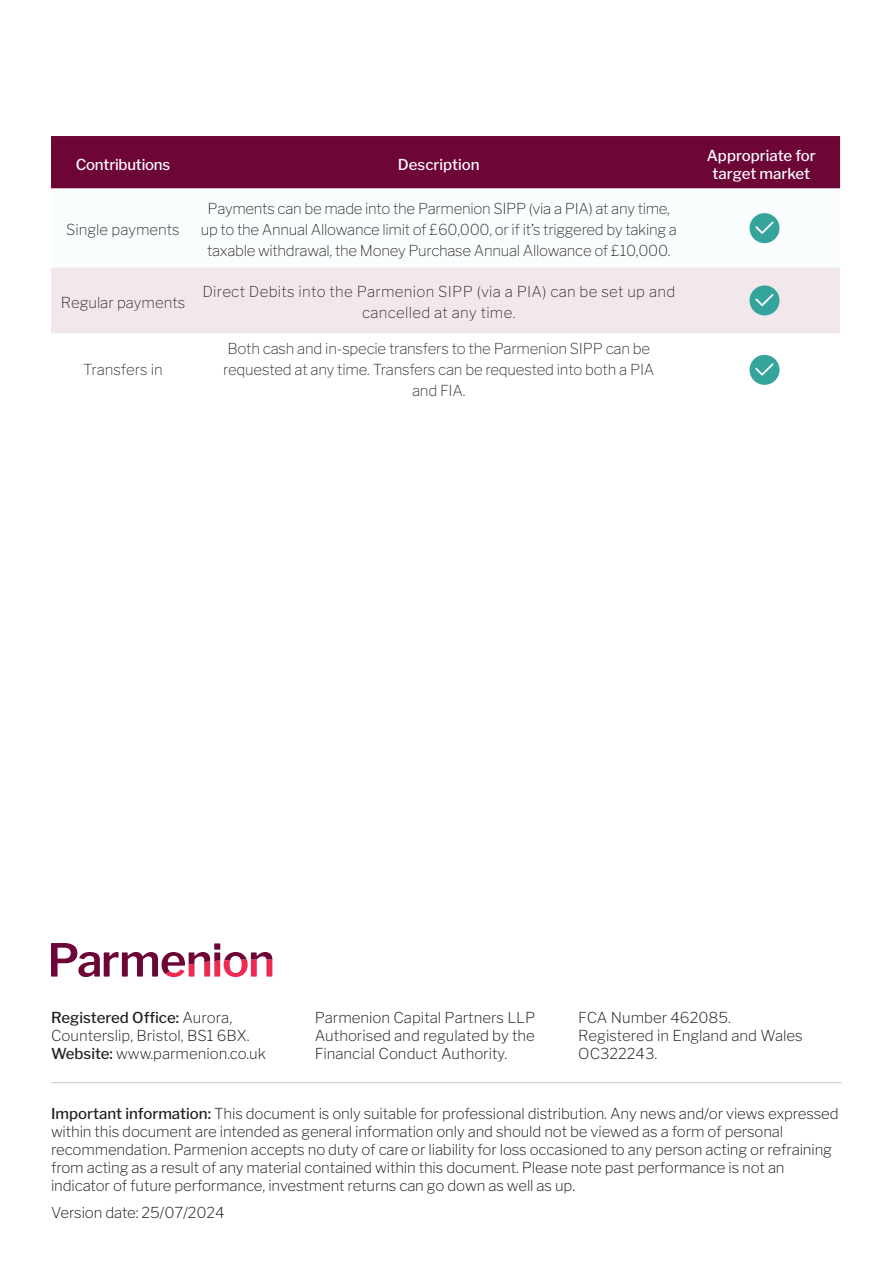
<style>
.page{position:relative;width:893px;height:1263px;background:#fff}
.page>*{position:absolute;margin:0;border:0;box-sizing:border-box;transform-origin:0 0}
.t1{font:200 15px/18px "Libre Franklin";letter-spacing:-.01em;color:#231f20}
.t2{font:100 15px/21px "Libre Franklin";letter-spacing:-.015em;color:#231f20;text-align:center}
.t3{font:100 15px/21px "Libre Franklin";letter-spacing:.02em;color:#231f20;text-align:center}
.t4{font:500 15px/18px "Libre Franklin";color:#fff;text-align:center}
.s1{font-weight:500}
</style>
<div class="page">
<div style="left:51px;top:136px;width:789px;height:53px;background:#6d0537"></div>
<svg style="left:52px;top:213px;width:788px;height:55px"></svg>
<div style="left:51px;top:268px;width:789px;height:65px;background:#f2e8ec"></div>
<hr style="left:51px;top:1082px;width:791px;height:1px;background:#231f20">
<svg style="left:51px;top:943px;width:221px;height:34px"></svg>
<div style="left:749px;top:213px;width:30px;height:30px;background:#35a49d;border-radius:50%"></div>
<svg style="left:755px;top:221px;width:19px;height:13px"></svg>
<div style="left:749px;top:285px;width:30px;height:30px;background:#35a49d;border-radius:50%"></div>
<svg style="left:755px;top:294px;width:19px;height:12px"></svg>
<div style="left:749px;top:355px;width:30px;height:30px;background:#35a49d;border-radius:50%"></div>
<svg style="left:755px;top:363px;width:19px;height:13px"></svg>
<p class="t4" style="left:76px;top:155px;width:96px">Contributions</p>
<p class="t4" style="left:398px;top:155px;width:83px">Description</p>
<p class="t4" style="left:707px;top:146px;width:110px">Appropriate for target market</p>
<p class="t2" style="left:66px;top:219px;width:115px">Single payments</p>
<p class="t2" style="left:201px;top:198px;width:478px">Payments can be made into the Parmenion SIPP (via a PIA) at any time, up to the Annual Allowance limit of £60,000, or if it’s triggered by taking a taxable withdrawal, the Money Purchase Annual Allowance of £10,000.</p>
<p class="t2" style="left:61px;top:292px;width:126px">Regular payments</p>
<p class="t3" style="left:202px;top:281px;width:474px">Direct Debits into the Parmenion SIPP (via a PIA) can be set up and cancelled at any time.</p>
<p class="t2" style="left:83px;top:359px;width:81px">Transfers in</p>
<p class="t2" style="left:223px;top:338px;width:433px">Both cash and in-specie transfers to the Parmenion SIPP can be requested at any time. Transfers can be requested into both a PIA and FIA.</p>
<p class="t1" style="left:51px;top:1009px;width:217px"><span class="s1">Registered Office:</span> Aurora,<br>Counterslip, Bristol, BS1 6BX.<br><span class="s1">Website:</span> www.parmenion.co.uk</p>
<p class="t1" style="left:315px;top:1009px;width:222px;text-align:justify">Parmenion Capital Partners LLP Authorised and regulated by the Financial Conduct Authority.</p>
<p class="t1" style="left:578px;top:1009px;width:226px">FCA Number 462085.<br>Registered in England and Wales<br>OC322243.</p>
<p class="t1" style="left:51px;top:1104px;width:789px"><span class="s1">Important information:</span> This document is only suitable for professional distribution. Any news and/or views expressed within this document are intended as general information only and should not be viewed as a form of personal recommendation. Parmenion accepts no duty of care or liability for loss occasioned to any person acting or refraining from acting as a result of any material contained within this document. Please note past performance is not an indicator of future performance, investment returns can go down as well as up.</p>
<p class="t1" style="left:51px;top:1203px;width:175px">Version date: 25/07/2024</p>
</div>
